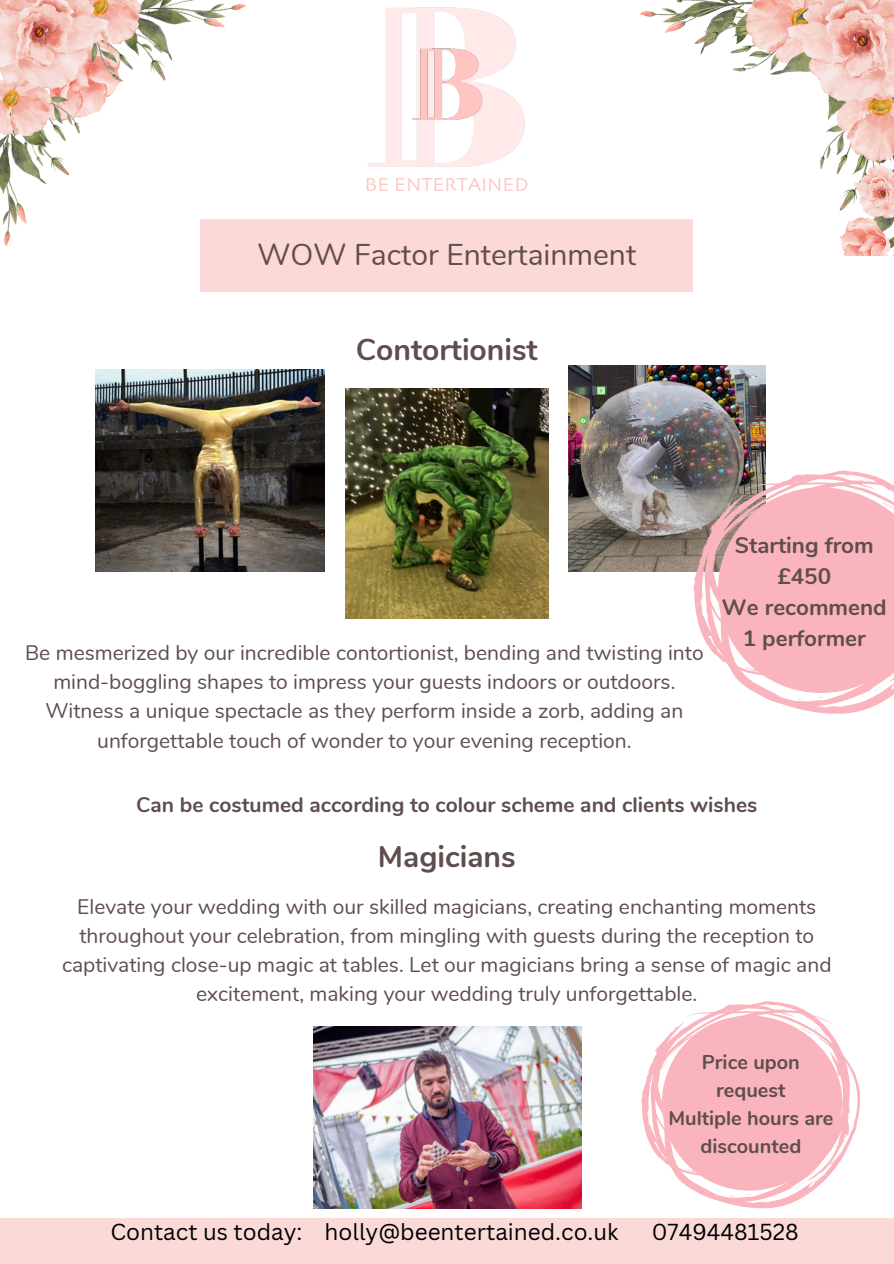
<style>
.page{position:relative;width:894px;height:1264px;background:#fff}
.page>*{position:absolute;margin:0;border:0;box-sizing:border-box;transform-origin:0 0}
.t1{font:30px "Nunito";color:#604d4d}
.t2{font:700 30px "Nunito";color:#604d4d}
.t3{font:22.5px "Canva Sans";color:#000}
.t4{font:700 22.35px/31.2px "Nunito";color:#604d4d;text-align:center}
.t5{font:21px/29.2px "Nunito";color:#604d4d;text-align:center}
.t6{font:700 21px "Nunito";color:#604d4d}
.t7{font:700 19.95px/27.8px "Nunito";color:#604d4d;text-align:center}
.t8{font:19.5px "Skia";color:#fdc5c3}
</style>
<div class="page">
<div style="left:0;top:1218px;width:893px;height:45px;background:#fad9d7"></div>
<div style="left:200px;top:219px;width:492px;height:72px;background:#fad9d7"></div>
<img style="left:0;top:0;width:245px;height:245px">
<img style="left:640px;top:0;width:253px;height:255px">
<svg style="left:641px;top:1001px;width:219px;height:207px"></svg>
<img style="left:568px;top:365px;width:197px;height:206px">
<svg style="left:693px;top:470px;width:200px;height:243px"></svg>
<img style="left:345px;top:388px;width:203px;height:231px">
<img style="left:95px;top:369px;width:229px;height:203px">
<img style="left:313px;top:1026px;width:268px;height:182px">
<img style="left:368px;top:7px;width:157px;height:160px">
<img style="left:411px;top:48px;width:71px;height:75px">
<p class="t8" style="left:365px;top:176px;width:165px">BE ENTERTAINED</p>
<p class="t1" style="left:257px;top:234px;width:380px">WOW Factor Entertainment</p>
<h3 class="t2" style="left:356px;top:329px;width:183px">Contortionist</h3>
<p class="t5" style="left:25px;top:638px;width:679px">Be mesmerized by our incredible contortionist, bending and twisting into mind-boggling shapes to impress your guests indoors or outdoors.<br>Witness a unique spectacle as they perform inside a zorb, adding an unforgettable touch of wonder to your evening reception.</p>
<h3 class="t4" style="left:721px;top:529px;width:166px">Starting from £450<br>We recommend<br>1 performer</h3>
<h4 class="t6" style="left:136px;top:791px;width:622px">Can be costumed according to colour scheme and clients wishes</h4>
<p class="t2" style="left:378px;top:836px;width:139px">Magicians</p>
<p class="t5" style="left:62px;top:892px;width:770px">Elevate your wedding with our skilled magicians, creating enchanting moments throughout your celebration, from mingling with guests during the reception to captivating close-up magic at tables. Let our magicians bring a sense of magic and excitement, making your wedding truly unforgettable.</p>
<h1 class="t7" style="left:701px;top:1048px;width:100px">Price upon request</h1>
<h4 class="t7" style="left:668px;top:1104px;width:166px">Multiple hours are discounted</h4>
<p class="t3" style="left:110px;top:1215px;width:509px">Contact us today: holly@beentertained.co.uk</p>
<p class="t3" style="left:651px;top:1215px;width:148px">07494481528</p>
</div>
